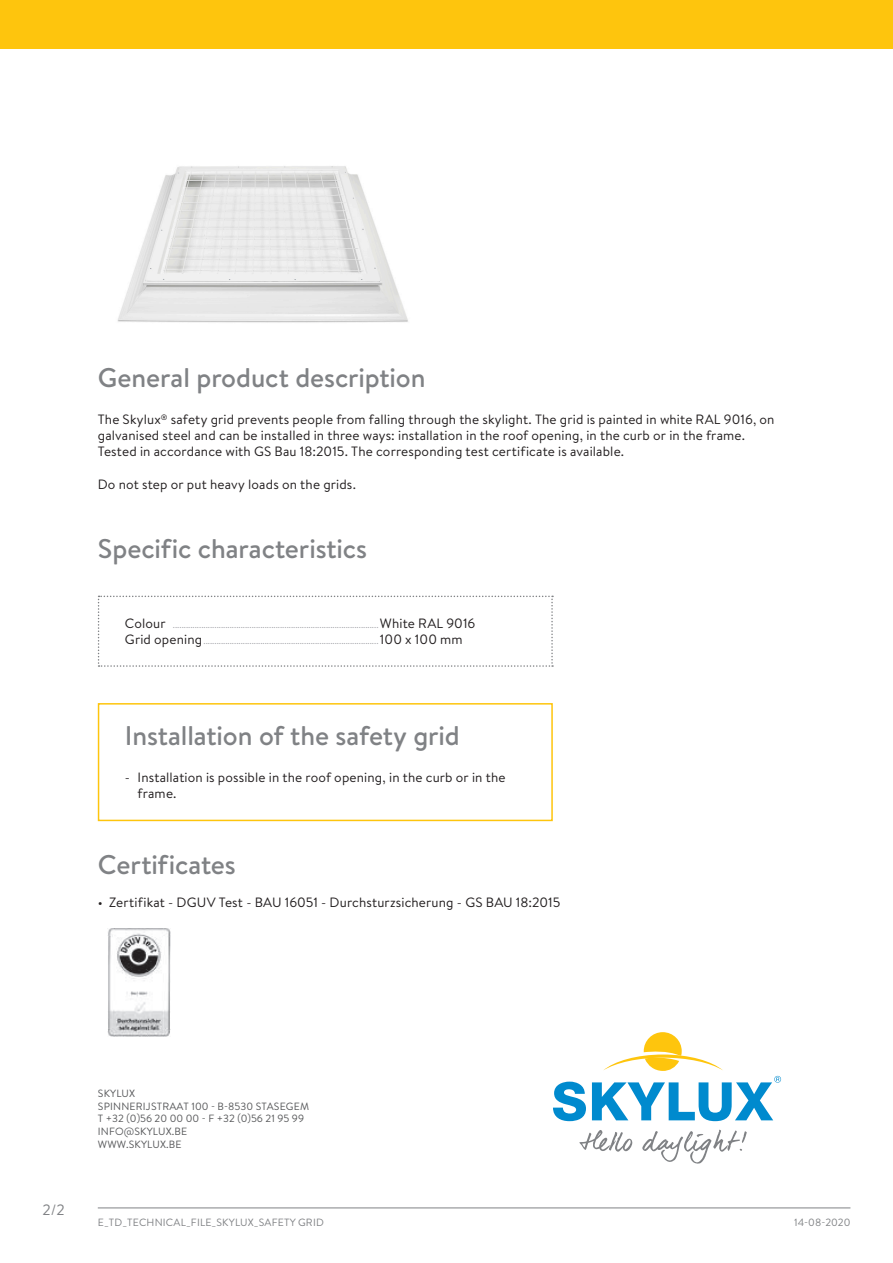
<style>
.page{position:relative;width:893px;height:1263px;background:#fff}
.page>*{position:absolute;margin:0;border:0;box-sizing:border-box;transform-origin:0 0}
.Titel_2{font:500 27px "Brandon Text";letter-spacing:-.005em;color:#808285}
.t1{font:15px "Brandon Text";color:#808285}
.tekst{font:13.5px/16.2px "Brandon Text";letter-spacing:.01em;color:#231f20}
.tekst_insprong{font:13.5px/16.2px "Brandon Text";letter-spacing:.01em;color:#231f20}
.tekst_cursief{font:13.5px "Brandon Text";letter-spacing:.01em;color:#231f20}
.t2{font:10.5px "Brandon Text";letter-spacing:.02em;color:#57585a}
.t3{font:10.5px "Brandon Text";letter-spacing:.02em;color:#808285}
.t4{font:10.5px "Brandon Text";color:#57585a}
.tekst_tabel{font:9px "Brandon Text";color:#a8a9ad}
.s1{font-size:13.5px;color:#231f20}
</style>
<div class="page">
<svg style="left:98px;top:596px;width:455px;height:71px"></svg>
<hr style="left:98px;top:1207px;width:752px;height:1px;background:#808285">
<div style="left:0;top:0;width:893px;height:49px;background:#fec50d"></div>
<div style="left:511px;top:1008px;width:353px;height:201px;background:#fff"></div>
<svg style="left:553px;top:1081px;width:33px;height:40px"></svg>
<svg style="left:579px;top:1130px;width:53px;height:22px"></svg>
<svg style="left:642px;top:1130px;width:105px;height:34px"></svg>
<svg style="left:592px;top:1032px;width:189px;height:89px"></svg>
<div style="left:98px;top:703px;width:455px;height:118px;border:2px solid #fec50d"></div>
<img style="left:107px;top:928px;width:64px;height:109px">
<img style="left:117px;top:166px;width:291px;height:157px">
<p class="Titel_2" style="left:98px;top:359px;width:329px">General product description</p>
<p class="tekst" style="left:98px;top:411px;width:678px">The Skylux<sup>®</sup> safety grid prevents people from falling through the skylight. The grid is painted in white RAL 9016, on galvanised steel and can be installed in three ways: installation in the roof opening, in the curb or in the frame.</p>
<p class="tekst" style="left:98px;top:443px;width:528px">Tested in accordance with GS Bau 18:2015. The corresponding test certificate is available.</p>
<p class="tekst" style="left:98px;top:476px;width:260px">Do not step or put heavy loads on the grids.</p>
<p class="Titel_2" style="left:98px;top:530px;width:271px">Specific characteristics</p>
<p class="tekst_tabel" style="left:125px;top:618px;width:352px"><span class="s1">Colour</span> .............................................................................................. <span class="s1">White RAL 9016</span></p>
<p class="tekst_tabel" style="left:125px;top:635px;width:339px"><span class="s1">Grid opening</span>................................................................................ <span class="s1">100 x 100 mm</span></p>
<p class="Titel_2" style="left:125px;top:717px;width:337px">Installation of the safety grid</p>
<p class="tekst_insprong" style="left:138px;top:769px;width:370px;text-indent:-13px">- Installation is possible in the roof opening, in the curb or in the frame.</p>
<p class="Titel_2" style="left:98px;top:846px;width:139px">Certificates</p>
<p class="tekst_cursief" style="left:98px;top:893px;width:464px">• Zertifikat - DGUV Test - BAU 16051 - Durchsturzsicherung - GS BAU 18:2015</p>
<p class="t1" style="left:43px;top:1199px;width:24px">2/2</p>
<p class="t2" style="left:98px;top:1086px;width:39px">SKYLUX</p>
<p class="t2" style="left:98px;top:1099px;width:213px">SPINNERIJSTRAAT 100 - B-8530 STASEGEM</p>
<p class="t4" style="left:98px;top:1111px;width:208px">T +32 (0)56 20 00 00 - F +32 (0)56 21 95 99</p>
<p class="t2" style="left:98px;top:1124px;width:91px">INFO@SKYLUX.BE</p>
<p class="t2" style="left:98px;top:1137px;width:85px">WWW.SKYLUX.BE</p>
<p class="t3" style="left:98px;top:1215px;width:227px">E_TD_TECHNICAL_FILE_SKYLUX_SAFETY GRID</p>
<p class="t3" style="left:794px;top:1215px;width:58px">14-08-2020</p>
</div>
